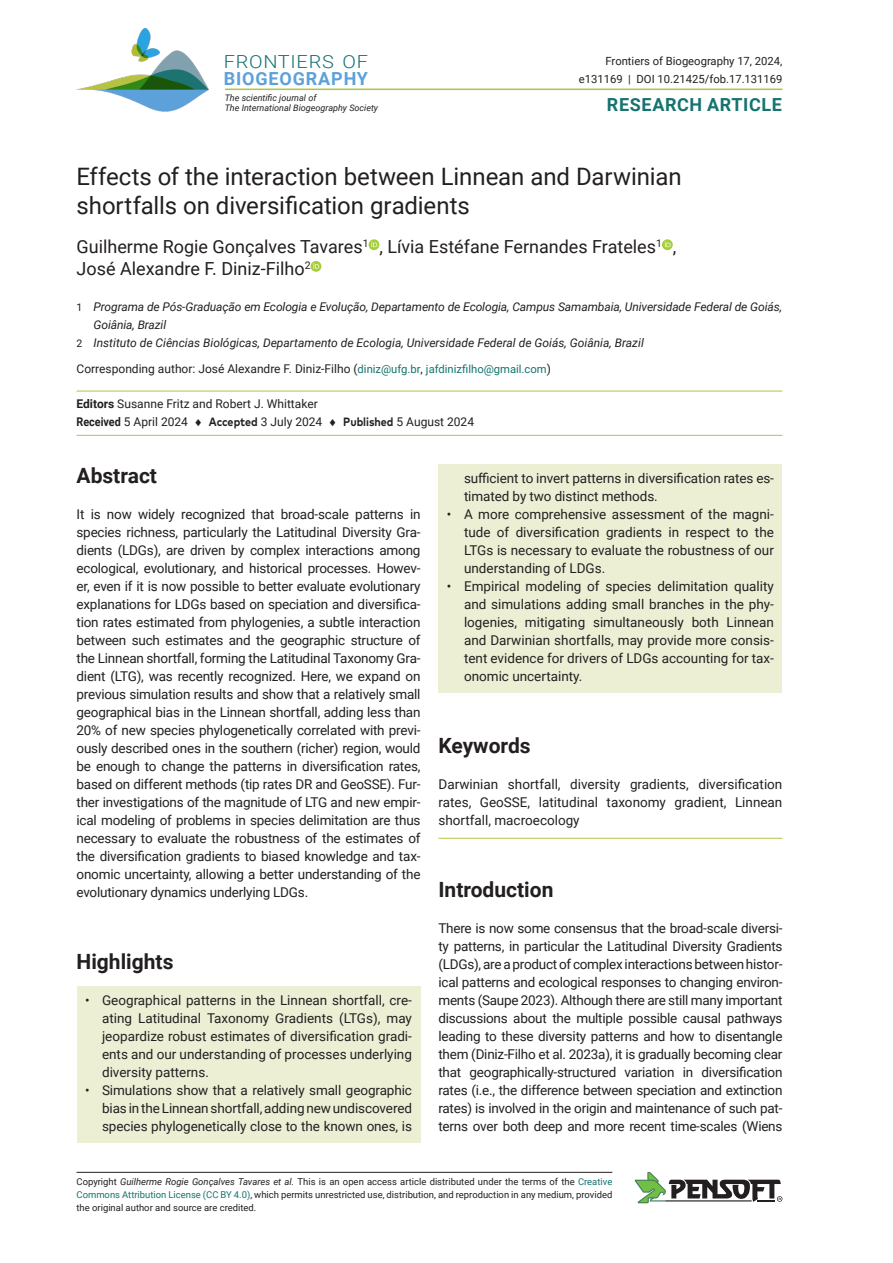
<style>
.page{position:relative;width:893px;height:1263px;background:#fff}
.page>*{position:absolute;margin:0;border:0;box-sizing:border-box;transform-origin:0 0}
.Article_Title{font:24px/28.8px "Roboto";letter-spacing:-.005em;color:#231f20}
.Abstract_text{font:700 21px "Roboto";color:#231f20}
.H_1{font:700 21px "Roboto";color:#231f20}
.Keywords{font:700 21px "Roboto";color:#231f20}
.Authors{font:18px/21.6px "Roboto";color:#231f20}
.t1{font:700 18px/16.5px "Roboto";letter-spacing:.045em;color:#5ca1da}
.t2{font:700 18px "Roboto";letter-spacing:.035em;color:#157370}
.Abstract_text-2{font:13.5px/18px "Roboto";letter-spacing:-.005em;color:#231f20;text-align:justify}
.Body_text_-_no_indent{font:13.5px/18px "Roboto";letter-spacing:-.02em;color:#231f20;text-align:justify}
.Keywords-2{font:13.5px/18px "Roboto";color:#231f20;text-align:justify}
.Affiliations{font:italic 12px/18px "Roboto";letter-spacing:-.01em;color:#231f20}
.Dates{font:12px/18px "Roboto";color:#231f20}
.Corresponding_authors{font:12px "Roboto";color:#231f20}
.Article_citation_details{font:11.25px/18px "Roboto";color:#231f20;text-align:right}
.t3{font:9.45px/12.6px "Roboto";color:#231f20;text-align:justify}
.t4{font:italic 9px/10.5px "Roboto";color:#231f20}
.s1{font-weight:300;color:#157370}
.s2{font-style:normal;font-size:10.5px}
.s3{font-size:11.25px;color:#157370}
.s4{font-weight:700}
.s5{font-family:"FF Mark Pro";font-weight:700}
.s6{font-style:italic}
.s7{color:#157370}
</style>
<div class="page">
<hr style="left:225px;top:89px;width:557px;height:1px;background:#b6c144">
<svg style="left:369px;top:239px;width:10px;height:11px"></svg>
<svg style="left:371px;top:241px;width:6px;height:6px"></svg>
<svg style="left:662px;top:239px;width:11px;height:11px"></svg>
<svg style="left:665px;top:241px;width:6px;height:6px"></svg>
<div style="left:311px;top:261px;width:10px;height:11px;background:#a5cd3a;border-radius:50%"></div>
<svg style="left:313px;top:263px;width:6px;height:6px"></svg>
<hr style="left:77px;top:391px;width:705px;height:1px;background:#b6c144">
<hr style="left:77px;top:435px;width:705px;height:1px;background:#b6c144">
<hr style="left:77px;top:1172px;width:535px;height:1px;background:#231f20">
<svg style="left:635px;top:1172px;width:147px;height:31px"></svg>
<img style="left:77px;top:28px;width:132px;height:83px">
<div style="left:77px;top:986px;width:343px;height:103px;background:#edefd5"></div>
<div style="left:77px;top:1076px;width:343px;height:67px;background:#edefd5"></div>
<div style="left:438px;top:464px;width:344px;height:49px;background:#edefd5"></div>
<div style="left:438px;top:500px;width:344px;height:85px;background:#edefd5"></div>
<div style="left:438px;top:572px;width:344px;height:121px;background:#edefd5"></div>
<hr style="left:438px;top:838px;width:344px;height:1px;background:#b6c144">
<p class="t1" style="left:224px;top:53px;width:146px"><span class="s1">FRONTIERS OF<br></span>BIOGEOGRAPHY</p>
<p class="t4" style="left:225px;top:92px;width:155px">The scientific journal of<br>The International Biogeography Society</p>
<p class="Article_citation_details" style="left:579px;top:52px;width:205px">Frontiers of Biogeography 17, 2024, e131169 | DOI 10.21425/fob.17.131169</p>
<p class="t2" style="left:607px;top:92px;width:177px">RESEARCH ARTICLE</p>
<p class="Article_Title" style="left:77px;top:161px;width:607px">Effects of the interaction between Linnean and Darwinian shortfalls on diversification gradients</p>
<p class="Authors" style="left:77px;top:235px;width:601px">Guilherme Rogie Gonçalves Tavares<sup>1</sup> , Lívia Estéfane Fernandes Frateles<sup>1</sup> ,<br>José Alexandre F. Diniz-Filho<sup>2</sup></p>
<p class="Affiliations" style="left:94px;top:297px;width:690px;text-indent:-17px"><span class="s2">1</span> Programa de Pós-Graduação em Ecologia e Evolução, Departamento de Ecologia, Campus Samambaia, Universidade Federal de Goiás,<br>Goiânia, Brazil</p>
<p class="Affiliations" style="left:77px;top:333px;width:569px"><span class="s2">2</span> Instituto de Ciências Biológicas, Departamento de Ecologia, Universidade Federal de Goiás, Goiânia, Brazil</p>
<p class="Corresponding_authors" style="left:77px;top:361px;width:476px">Corresponding author: José Alexandre F. Diniz-Filho (<span class="s3">diniz@ufg.br</span>, <span class="s3">jafdinizfilho@gmail.com</span>)</p>
<p class="Dates" style="left:77px;top:395px;width:399px"><span class="s4">Editors</span> Susanne Fritz and Robert J. Whittaker<br><span class="s4">Received</span> 5 April 2024 ♦ <span class="s5">Accepted</span> 3 July 2024 ♦ <span class="s5">Published</span> 5 August 2024</p>
<p class="Abstract_text" style="left:77px;top:461px;width:82px">Abstract</p>
<p class="Abstract_text-2" style="left:77px;top:505px;width:346px">It is now widely recognized that broad-scale patterns in species richness, particularly the Latitudinal Diversity Gra&shy;dients (LDGs), are driven by complex interactions among ecological, evolutionary, and historical processes. Howev&shy;er, even if it is now possible to better evaluate evolutionary explanations for LDGs based on speciation and diversifica&shy;tion rates estimated from phylogenies, a subtle interaction between such estimates and the geographic structure of the Linnean shortfall, forming the Latitudinal Taxonomy Gra&shy;dient (LTG), was recently recognized. Here, we expand on previous simulation results and show that a relatively small geographical bias in the Linnean shortfall, adding less than 20% of new species phylogenetically correlated with previ&shy;ously described ones in the southern (richer) region, would be enough to change the patterns in diversification rates, based on different methods (tip rates DR and GeoSSE). Fur&shy;ther investigations of the magnitude of LTG and new empir&shy;ical modeling of problems in species delimitation are thus necessary to evaluate the robustness of the estimates of the diversification gradients to biased knowledge and tax&shy;onomic uncertainty, allowing a better understanding of the evolutionary dynamics underlying LDGs.</p>
<p class="Abstract_text" style="left:77px;top:947px;width:98px">Highlights</p>
<p class="Abstract_text-2" style="left:102px;top:991px;width:311px;text-indent:-17px">• Geographical patterns in the Linnean shortfall, cre&shy;ating Latitudinal Taxonomy Gradients (LTGs), may jeopardize robust estimates of diversification gradi&shy;ents and our understanding of processes underlying diversity patterns.</p>
<p class="Abstract_text-2" style="left:102px;top:1081px;width:311px;text-indent:-17px">• Simulations show that a relatively small geographic bias in the Linnean shortfall, adding new undiscovered species phylogenetically close to the known ones, is</p>
<p class="Abstract_text-2" style="left:464px;top:469px;width:311px">sufficient to invert patterns in diversification rates es&shy;timated by two distinct methods.</p>
<p class="Abstract_text-2" style="left:464px;top:505px;width:311px;text-indent:-17px">• A more comprehensive assessment of the magni&shy;tude of diversification gradients in respect to the LTGs is necessary to evaluate the robustness of our understanding of LDGs.</p>
<p class="Abstract_text-2" style="left:464px;top:577px;width:311px;text-indent:-17px">• Empirical modeling of species delimitation quality and simulations adding small branches in the phy&shy;logenies, mitigating simultaneously both Linnean and Darwinian shortfalls, may provide more consis&shy;tent evidence for drivers of LDGs accounting for tax&shy;onomic uncertainty.</p>
<p class="Keywords" style="left:438px;top:731px;width:94px">Keywords</p>
<p class="Keywords-2" style="left:438px;top:775px;width:345px">Darwinian shortfall, diversity gradients, diversification rates, GeoSSE, latitudinal taxonomy gradient, Linnean shortfall, macroecology</p>
<p class="H_1" style="left:438px;top:875px;width:116px">Introduction</p>
<p class="Body_text_-_no_indent" style="left:438px;top:919px;width:346px">There is now some consensus that the broad-scale diversi&shy;ty patterns, in particular the Latitudinal Diversity Gradients (LDGs), are a product of complex interactions between histor&shy;ical patterns and ecological responses to changing environ&shy;ments (Saupe 2023). Although there are still many important discussions about the multiple possible causal pathways leading to these diversity patterns and how to disentangle them (Diniz-Filho et al. 2023a), it is gradually becoming clear that geographically-structured variation in diversification rates (i.e., the difference between speciation and extinction rates) is involved in the origin and maintenance of such pat&shy;terns over both deep and more recent time-scales (Wiens</p>
<p class="t3" style="left:77px;top:1175px;width:537px">Copyright <span class="s6">Guilherme Rogie Gonçalves Tavares et al.</span> This is an open access article distributed under the terms of the <span class="s7">Creative Commons Attribution License (CC BY 4.0)</span>, which permits unrestricted use, distribution, and reproduction in any medium, provided the original author and source are credited.</p>
</div>
